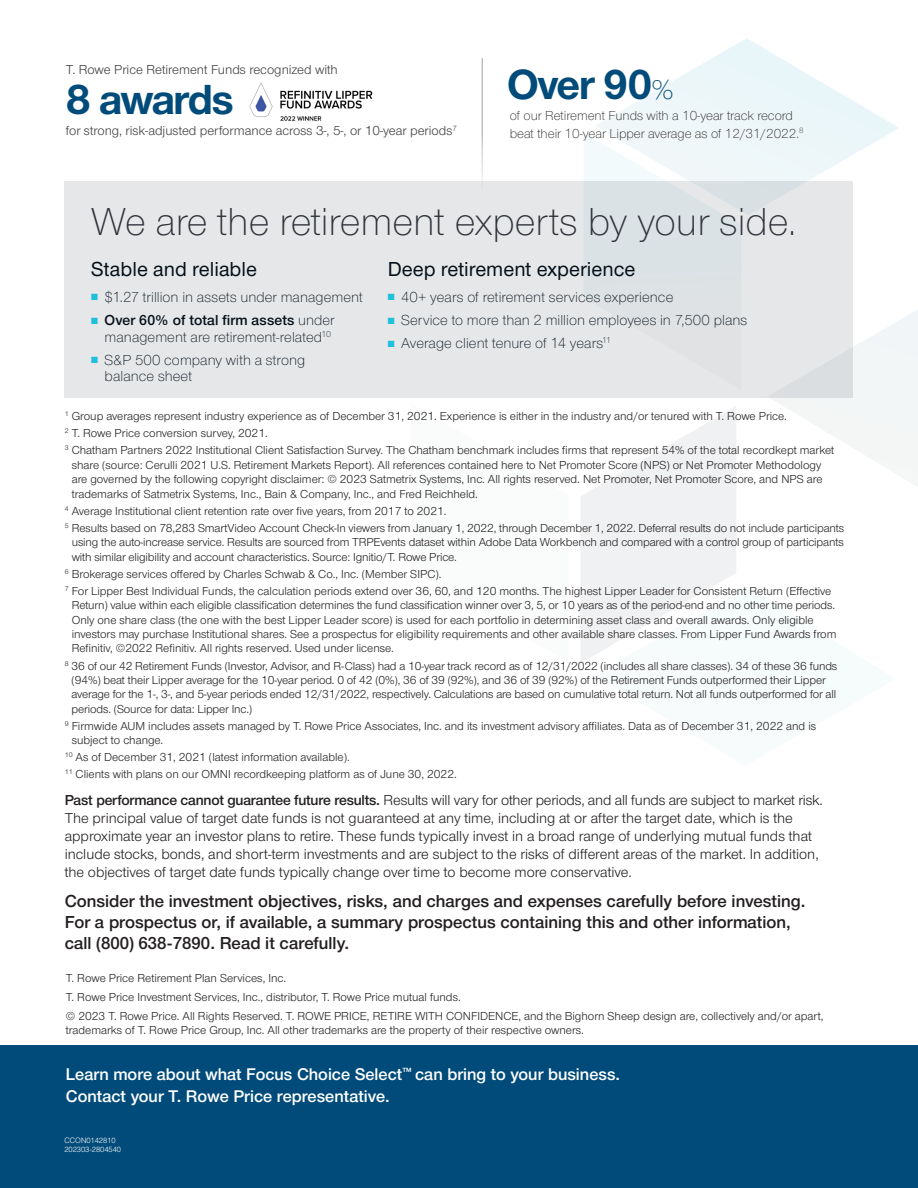
<style>
.page{position:relative;width:918px;height:1188px;background:#fff}
.page>*{position:absolute;margin:0;border:0;box-sizing:border-box;transform-origin:0 0}
.t1{font:700 43.65px "Nimbus Sans Novus";letter-spacing:-.03em;color:#004b7a}
.t2{font:300 40.5px "Nimbus Sans Novus";color:#2e3239}
.t3{font:500 21px "Nimbus Sans Novus";color:#041019}
.t4{font:600 18px/21px "Nimbus Sans Novus";color:#231f20}
.t5{font:600 17.55px/21.6px "Nimbus Sans Novus";color:#fff}
.t6{font:15px/18px "Nimbus Sans Novus";color:#231f20}
.t7{font:300 15px/16.5px "Nimbus Sans Novus";letter-spacing:.005em;color:#041019;text-align:right}
.t8{font:13.5px "Nimbus Sans Novus";color:#414042}
.t9{font:300 13.5px/18px "Nimbus Sans Novus";color:#231f20}
.t10{font:12px/14.4px "Nimbus Sans Novus";letter-spacing:-.005em;color:#231f20}
.t11{font:300 7.5px/9px "Helvetica LT Std";color:#fff}
.s1{font-weight:300;font-size:29.1px}
.s2{color:#1fc0db}
.s3{font-weight:600}
</style>
<div class="page">
<svg style="left:767px;top:310px;width:151px;height:162px"></svg>
<svg style="left:596px;top:38px;width:303px;height:143px"></svg>
<svg style="left:581px;top:407px;width:155px;height:256px"></svg>
<svg style="left:584px;top:133px;width:157px;height:48px"></svg>
<div style="left:0;top:1045px;width:918px;height:143px;background:#004b7a"></div>
<img style="left:249px;top:83px;width:124px;height:38px">
<div style="left:65px;top:181px;width:788px;height:216px;background:#e6e7e8"></div>
<p class="t8" style="left:66px;top:61px;width:274px">T. Rowe Price Retirement Funds recognized with</p>
<h1 class="t1" style="left:66px;top:70px;width:169px">8 awards</h1>
<p class="t8" style="left:66px;top:122px;width:393px">for strong, risk-adjusted performance across 3-, 5-, or 10-year periods<sup>7</sup></p>
<h1 class="t1" style="left:507px;top:55px;width:168px">Over 90<span class="s1">%</span></h1>
<p class="t9" style="left:510px;top:105px;width:295px">of our Retirement Funds with a 10-year track record beat their 10-year Lipper average as of 12/31/2022.<sup>8</sup></p>
<h2 class="t2" style="left:91px;top:194px;width:707px">We are the retirement experts by your side.</h2>
<h3 class="t3" style="left:91px;top:255px;width:167px">Stable and reliable</h3>
<p class="t7" style="left:91px;top:288px;width:273px"><span class="s2">■</span> $1.27 trillion in assets under management</p>
<p class="t7" style="left:91px;top:311px;width:245px"><span class="s2">■</span> <span class="s3">Over 60% of total firm assets</span> under management are retirement-related<sup>10</sup></p>
<p class="t7" style="left:105px;top:351px;width:202px;text-align:left;text-indent:-13px"><span class="s2">■</span> S&amp;P 500 company with a strong balance sheet</p>
<h3 class="t3" style="left:388px;top:255px;width:249px">Deep retirement experience</h3>
<p class="t7" style="left:388px;top:288px;width:287px"><span class="s2">■</span> 40+ years of retirement services experience</p>
<p class="t7" style="left:388px;top:311px;width:361px"><span class="s2">■</span> Service to more than 2 million employees in 7,500 plans</p>
<p class="t7" style="left:388px;top:334px;width:225px"><span class="s2">■</span> Average client tenure of 14 years<sup>11</sup></p>
<p class="t10" style="left:65px;top:407px;width:771px;line-height:17.1px"><sup>1</sup> Group averages represent industry experience as of December 31, 2021. Experience is either in the industry and/or tenured with T. Rowe Price.<br><sup>2</sup> T. Rowe Price conversion survey, 2021.<br><sup>3</sup> Chatham Partners 2022 Institutional Client Satisfaction Survey. The Chatham benchmark includes firms that represent 54% of the total recordkept market</p>
<p class="t10" style="left:72px;top:457px;width:752px;text-align:justify">share (source: Cerulli 2021 U.S. Retirement Markets Report). All references contained here to Net Promoter Score (NPS) or Net Promoter Methodology are governed by the following copyright disclaimer: © 2023 Satmetrix Systems, Inc. All rights reserved. Net Promoter, Net Promoter Score, and NPS are trademarks of Satmetrix Systems, Inc., Bain &amp; Company, Inc., and Fred Reichheld.</p>
<p class="t10" style="left:65px;top:502px;width:781px;line-height:17.1px"><sup>4</sup> Average Institutional client retention rate over five years, from 2017 to 2021.<br><sup>5</sup> Results based on 78,283 SmartVideo Account Check-In viewers from January 1, 2022, through December 1, 2022. Deferral results do not include participants</p>
<p class="t10" style="left:72px;top:535px;width:774px">using the auto-increase service. Results are sourced from TRPEvents dataset within Adobe Data Workbench and compared with a control group of participants with similar eligibility and account characteristics. Source: Ignitio/T. Rowe Price.</p>
<p class="t10" style="left:65px;top:565px;width:768px;line-height:17.1px"><sup>6</sup> Brokerage services offered by Charles Schwab &amp; Co., Inc. (Member SIPC).<br><sup>7</sup> For Lipper Best Individual Funds, the calculation periods extend over 36, 60, and 120 months. The highest Lipper Leader for Consistent Return (Effective</p>
<p class="t10" style="left:72px;top:598px;width:766px">Return) value within each eligible classification determines the fund classification winner over 3, 5, or 10 years as of the period-end and no other time periods.<br>Only one share class (the one with the best Lipper Leader score) is used for each portfolio in determining asset class and overall awards. Only eligible investors may purchase Institutional shares. See a prospectus for eligibility requirements and other available share classes. From Lipper Fund Awards from Refinitiv, ©2022 Refinitiv. All rights reserved. Used under license.</p>
<p class="t10" style="left:72px;top:658px;width:767px;text-indent:-7px"><sup>8</sup> 36 of our 42 Retirement Funds (Investor, Advisor, and R-Class) had a 10-year track record as of 12/31/2022 (includes all share classes). 34 of these 36 funds (94%) beat their Lipper average for the 10-year period. 0 of 42 (0%), 36 of 39 (92%), and 36 of 39 (92%) of the Retirement Funds outperformed their Lipper average for the 1-, 3-, and 5-year periods ended 12/31/2022, respectively. Calculations are based on cumulative total return. Not all funds outperformed for all periods. (Source for data: Lipper Inc.)</p>
<p class="t10" style="left:72px;top:718px;width:746px;text-indent:-7px"><sup>9</sup> Firmwide AUM includes assets managed by T. Rowe Price Associates, Inc. and its investment advisory affiliates. Data as of December 31, 2022 and is subject to change.</p>
<p class="t10" style="left:65px;top:748px;width:394px;line-height:17.1px"><sup>10</sup> As of December 31, 2021 (latest information available).<br><sup>11</sup> Clients with plans on our OMNI recordkeeping platform as of June 30, 2022.</p>
<p class="t6" style="left:65px;top:791px;width:760px"><span class="s3">Past performance cannot guarantee future results.</span> Results will vary for other periods, and all funds are subject to market risk.<br>The principal value of target date funds is not guaranteed at any time, including at or after the target date, which is the approximate year an investor plans to retire. These funds typically invest in a broad range of underlying mutual funds that include stocks, bonds, and short-term investments and are subject to the risks of different areas of the market. In addition, the objectives of target date funds typically change over time to become more conservative.</p>
<h3 class="t4" style="left:65px;top:890px;width:742px">Consider the investment objectives, risks, and charges and expenses carefully before investing.<br>For a prospectus or, if available, a summary prospectus containing this and other information, call (800) 638-7890. Read it carefully.</h3>
<p class="t10" style="left:66px;top:969px;width:759px;line-height:18.8px">T. Rowe Price Retirement Plan Services, Inc.<br>T. Rowe Price Investment Services, Inc., distributor, T. Rowe Price mutual funds.<br>© 2023 T. Rowe Price. All Rights Reserved. T. ROWE PRICE, RETIRE WITH CONFIDENCE, and the Bighorn Sheep design are, collectively and/or apart,</p>
<p class="t10" style="left:66px;top:1023px;width:520px">trademarks of T. Rowe Price Group, Inc. All other trademarks are the property of their respective owners.</p>
<h3 class="t5" style="left:66px;top:1063px;width:556px">Learn more about what Focus Choice Select<sup>™</sup> can bring to your business.<br>Contact your T. Rowe Price representative.</h3>
<p class="t11" style="left:64px;top:1136px;width:58px">CCON0142810<br>202303-2804540</p>
</div>
